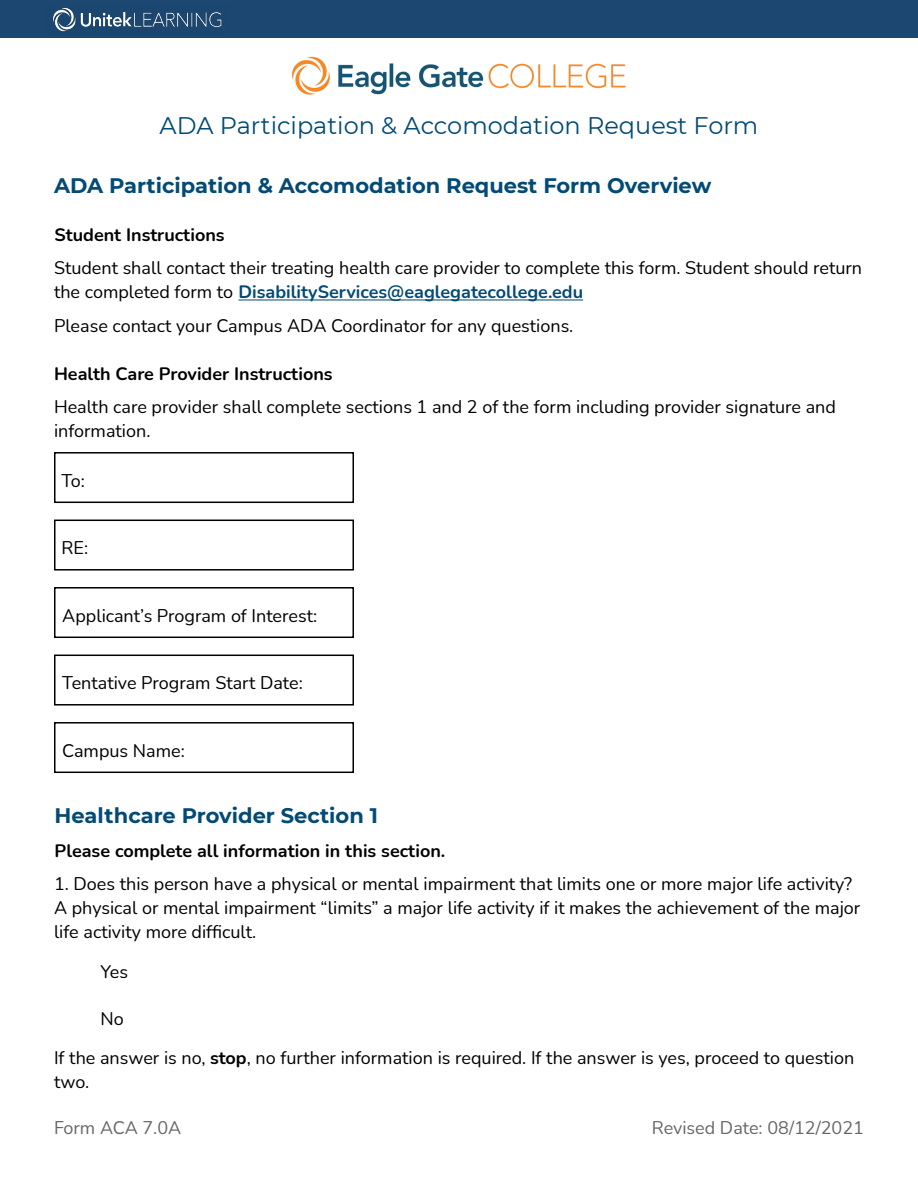
<style>
.page{position:relative;width:918px;height:1188px;background:#fff}
.page>*{position:absolute;margin:0;border:0;box-sizing:border-box;transform-origin:0 0}
.t1{font:24px "Montserrat";color:#034a75}
.t2{font:700 21px "Montserrat";color:#034a75}
.Paragraph{font:18px/24px "Nunito";color:#000}
.Paragraph_Bold{font:700 18px "Nunito";color:#000}
.t3{font:18px "Nunito";color:#666}
.s1{font-weight:700;color:#034a75}
.s2{font-weight:700}
</style>
<div class="page">
<div style="left:0;top:0;width:918px;height:38px;background:#1c4771"></div>
<img style="left:53px;top:8px;width:169px;height:24px">
<img style="left:292px;top:56px;width:334px;height:39px">
<div style="left:54px;top:452px;width:300px;height:51px;border:2px solid #000"></div>
<div style="left:54px;top:520px;width:300px;height:51px;border:2px solid #000"></div>
<div style="left:54px;top:587px;width:300px;height:51px;border:2px solid #000"></div>
<div style="left:54px;top:655px;width:300px;height:51px;border:2px solid #000"></div>
<div style="left:54px;top:722px;width:300px;height:51px;border:2px solid #000"></div>
<hr style="left:238px;top:300px;width:345px;height:1px;background:#034a75">
<h1 class="t1" style="left:160px;top:109px;width:600px">ADA Participation &amp; Accomodation Request Form</h1>
<h2 class="t2" style="left:54px;top:170px;width:659px">ADA Participation &amp; Accomodation Request Form Overview</h2>
<p class="Paragraph_Bold" style="left:55px;top:222px;width:172px">Student Instructions</p>
<p class="Paragraph" style="left:54px;top:256px;width:810px">Student shall contact their treating health care provider to complete this form. Student should return the completed form to <span class="s1">DisabilityServices@eaglegatecollege.edu</span></p>
<p class="Paragraph" style="left:54px;top:313px;width:521px">Please contact your Campus ADA Coordinator for any questions.</p>
<p class="Paragraph_Bold" style="left:54px;top:361px;width:280px">Health Care Provider Instructions</p>
<p class="Paragraph" style="left:54px;top:394px;width:784px">Health care provider shall complete sections 1 and 2 of the form including provider signature and information.</p>
<p class="Paragraph" style="left:62px;top:468px;width:25px">To:</p>
<p class="Paragraph" style="left:62px;top:535px;width:28px">RE:</p>
<p class="Paragraph" style="left:62px;top:603px;width:256px">Applicant’s Program of Interest:</p>
<p class="Paragraph" style="left:62px;top:670px;width:242px">Tentative Program Start Date:</p>
<p class="Paragraph" style="left:62px;top:738px;width:124px">Campus Name:</p>
<h2 class="t2" style="left:55px;top:801px;width:325px">Healthcare Provider Section 1</h2>
<p class="Paragraph_Bold" style="left:55px;top:838px;width:392px">Please complete all information in this section.</p>
<p class="Paragraph" style="left:54px;top:871px;width:808px">1. Does this person have a physical or mental impairment that limits one or more major life activity?<br>A physical or mental impairment “limits” a major life activity if it makes the achievement of the major life activity more difficult.</p>
<p class="Paragraph" style="left:100px;top:959px;width:29px">Yes</p>
<p class="Paragraph" style="left:100px;top:1006px;width:25px">No</p>
<p class="Paragraph" style="left:54px;top:1046px;width:802px">If the answer is no, <span class="s2">stop</span>, no further information is required. If the answer is yes, proceed to question two.</p>
<p class="t3" style="left:54px;top:1115px;width:129px">Form ACA 7.0A</p>
<p class="t3" style="left:652px;top:1115px;width:214px">Revised Date: 08/12/2021</p>
</div>
